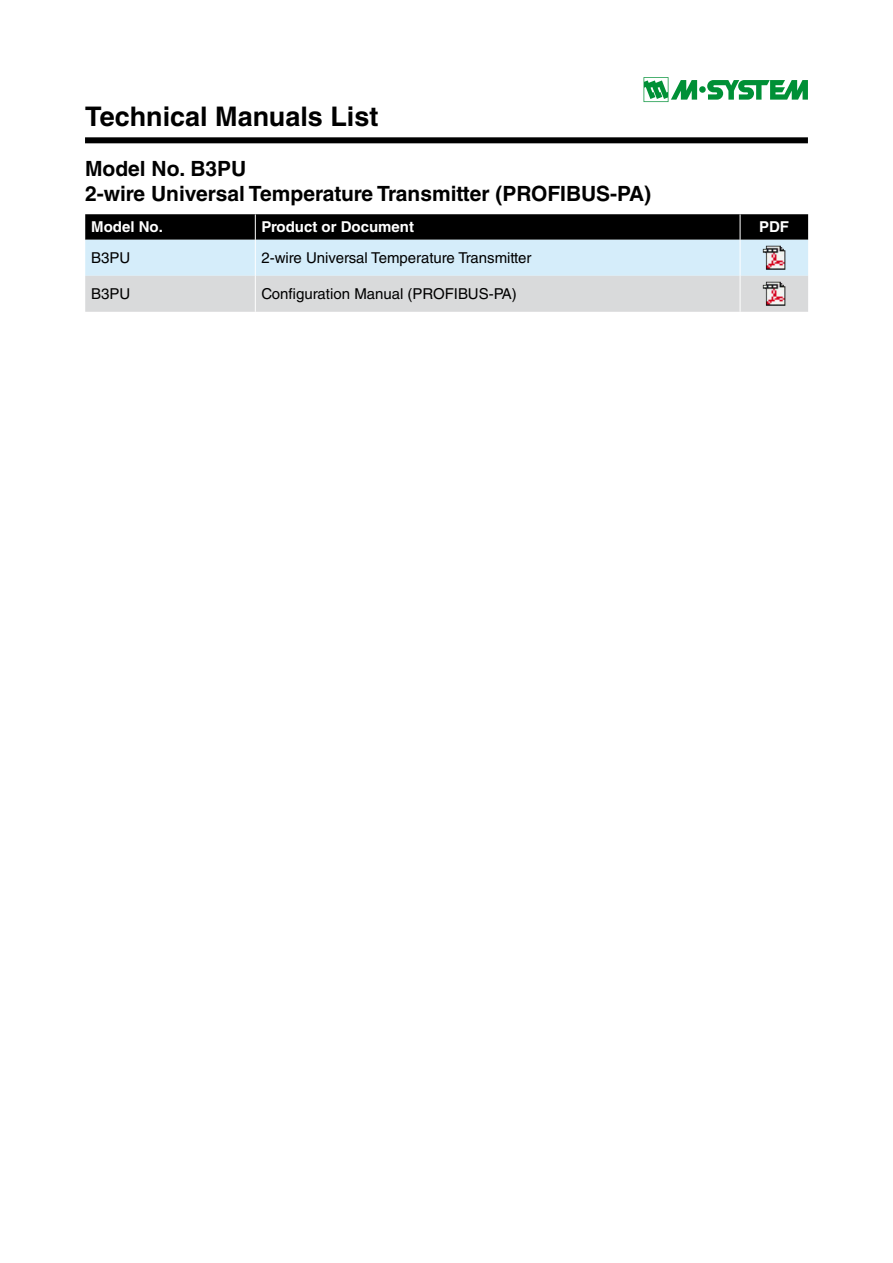
<style>
.page{position:relative;width:893px;height:1263px;background:#fff}
.page>*{position:absolute;margin:0;border:0;box-sizing:border-box;transform-origin:0 0}
.t1{font:700 27px "Helvetica LT Std";color:#000}
.t2{font:700 21px/25.2px "Helvetica LT Std";color:#000}
.t3{font:15px "Helvetica LT Std";color:#000}
.t4{font:700 15px "Helvetica LT Std";color:#fff}
</style>
<div class="page">
<svg style="left:85px;top:214px;width:723px;height:98px;background:#9ea8ad"></svg>
<hr style="left:255px;top:240px;width:1px;height:36px;background:#fff">
<hr style="left:740px;top:240px;width:1px;height:36px;background:#fff">
<hr style="left:255px;top:276px;width:1px;height:36px;background:#fff">
<hr style="left:740px;top:276px;width:1px;height:36px;background:#fff">
<img style="left:763px;top:246px;width:22px;height:24px">
<img style="left:763px;top:282px;width:22px;height:24px">
<svg style="left:699px;top:86px;width:7px;height:7px"></svg>
<svg style="left:707px;top:80px;width:101px;height:20px"></svg>
<svg style="left:643px;top:77px;width:54px;height:25px"></svg>
<div style="left:85px;top:137px;width:723px;height:6px;background:#000"></div>
<h1 class="t1" style="left:85px;top:100px;width:295px">Technical Manuals List</h1>
<h2 class="t2" style="left:85px;top:156px;width:568px">Model No. B3PU<br>2-wire Universal Temperature Transmitter (PROFIBUS-PA)</h2>
<p class="t4" style="left:91px;top:218px;width:73px">Model No.</p>
<p class="t4" style="left:261px;top:218px;width:154px">Product or Document</p>
<p class="t4" style="left:759px;top:218px;width:32px">PDF</p>
<p class="t3" style="left:91px;top:249px;width:41px">B3PU</p>
<p class="t3" style="left:261px;top:249px;width:271px">2-wire Universal Temperature Transmitter</p>
<p class="t3" style="left:91px;top:285px;width:41px">B3PU</p>
<p class="t3" style="left:261px;top:285px;width:257px">Configuration Manual (PROFIBUS-PA)</p>
</div>
